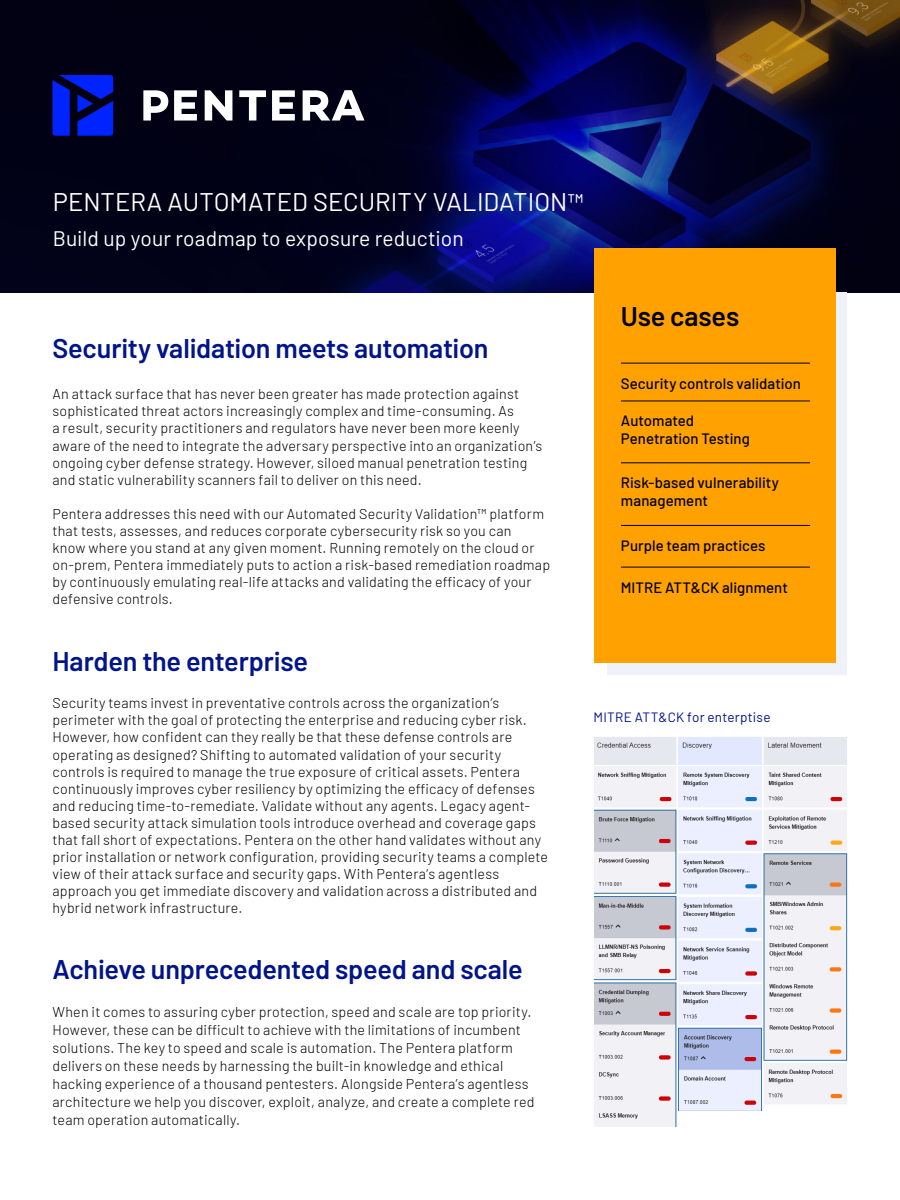
<style>
.page{position:relative;width:900px;height:1200px;background:#fff}
.page>*{position:absolute;margin:0;border:0;box-sizing:border-box;transform-origin:0 0}
.t1{font:600 27px "Barlow";letter-spacing:-.01em;color:#00148b}
.t2{font:600 27px "Barlow";letter-spacing:-.01em;color:#000101}
.t3{font:25.5px "Barlow";color:#fff}
.t4{font:21px "Barlow";letter-spacing:.005em;color:#fff}
.t5{font:500 15px/18px "Barlow";color:#000}
.t6{font:300 14.25px/17.1px "Barlow";letter-spacing:.015em;color:#000}
.t7{font:13.5px "Barlow";letter-spacing:.02em;color:#00148b}
.s1{font-size:24px}
</style>
<div class="page">
<img style="left:0;top:0;width:900px;height:292px">
<svg style="left:143px;top:90px;width:25px;height:31px"></svg>
<svg style="left:174px;top:90px;width:23px;height:31px"></svg>
<svg style="left:205px;top:90px;width:27px;height:31px"></svg>
<svg style="left:239px;top:90px;width:27px;height:31px"></svg>
<svg style="left:272px;top:90px;width:23px;height:31px"></svg>
<svg style="left:303px;top:90px;width:62px;height:31px"></svg>
<svg style="left:52px;top:75px;width:61px;height:61px;background:#0019ba"></svg>
<div style="left:608px;top:292px;width:240px;height:383px;background:#f0f2f9"></div>
<div style="left:594px;top:249px;width:242px;height:414px;background:#ffa100"></div>
<hr style="left:621px;top:363px;width:189px;height:1px;background:#000">
<hr style="left:621px;top:401px;width:189px;height:1px;background:#000">
<hr style="left:621px;top:463px;width:189px;height:1px;background:#000">
<hr style="left:621px;top:525px;width:189px;height:1px;background:#000">
<hr style="left:621px;top:567px;width:189px;height:1px;background:#000">
<img style="left:594px;top:737px;width:254px;height:389px">
<div style="left:763px;top:1106px;width:96px;height:30px;background:#fff"></div>
<div style="left:678px;top:1112px;width:96px;height:30px;background:#fff"></div>
<h2 class="t3" style="left:53px;top:183px;width:532px">PENTERA AUTOMATED SECURITY VALIDATION<span class="s1">™</span></h2>
<h3 class="t4" style="left:53px;top:223px;width:412px">Build up your roadmap to exposure reduction</h3>
<h1 class="t1" style="left:52px;top:329px;width:438px">Security validation meets automation</h1>
<p class="t6" style="left:52px;top:385px;width:491px">An attack surface that has never been greater has made protection against sophisticated threat actors increasingly complex and time-consuming. As<br>a result, security practitioners and regulators have never been more keenly aware of the need to integrate the adversary perspective into an organization’s ongoing cyber defense strategy. However, siloed manual penetration testing and static vulnerability scanners fail to deliver on this need.</p>
<p class="t6" style="left:52px;top:504px;width:499px">Pentera addresses this need with our Automated Security Validation™ platform that tests, assesses, and reduces corporate cybersecurity risk so you can<br>know where you stand at any given moment. Running remotely on the cloud or on-prem, Pentera immediately puts to action a risk-based remediation roadmap by continuously emulating real-life attacks and validating the efficacy of your defensive controls.</p>
<h1 class="t1" style="left:52px;top:642px;width:257px">Harden the enterprise</h1>
<p class="t6" style="left:52px;top:694px;width:497px">Security teams invest in preventative controls across the organization’s perimeter with the goal of protecting the enterprise and reducing cyber risk.<br>However, how confident can they really be that these defense controls are operating as designed? Shifting to automated validation of your security controls is required to manage the true exposure of critical assets. Pentera continuously improves cyber resiliency by optimizing the efficacy of defenses and reducing time-to-remediate. Validate without any agents. Legacy agent&shy;based security attack simulation tools introduce overhead and coverage gaps that fall short of expectations. Pentera on the other hand validates without any prior installation or network configuration, providing security teams a complete view of their attack surface and security gaps. With Pentera’s agentless approach you get immediate discovery and validation across a distributed and hybrid network infrastructure.</p>
<h1 class="t1" style="left:52px;top:950px;width:472px">Achieve unprecedented speed and scale</h1>
<p class="t6" style="left:52px;top:1002px;width:484px;line-height:18px">When it comes to assuring cyber protection, speed and scale are top priority.<br>However, these can be difficult to achieve with the limitations of incumbent solutions. The key to speed and scale is automation. The Pentera platform delivers on these needs by harnessing the built-in knowledge and ethical hacking experience of a thousand pentesters. Alongside Pentera’s agentless architecture we help you discover, exploit, analyze, and create a complete red team operation automatically.</p>
<h1 class="t2" style="left:621px;top:297px;width:120px">Use cases</h1>
<p class="t5" style="left:621px;top:373px;width:182px">Security controls validation</p>
<p class="t5" style="left:621px;top:411px;width:130px">Automated<br>Penetration Testing</p>
<p class="t5" style="left:621px;top:473px;width:159px">Risk-based vulnerability management</p>
<p class="t5" style="left:621px;top:535px;width:146px">Purple team practices</p>
<p class="t5" style="left:621px;top:577px;width:168px">MITRE ATT&amp;CK alignment</p>
<p class="t7" style="left:594px;top:707px;width:179px">MITRE ATT&amp;CK for enterptise</p>
</div>
